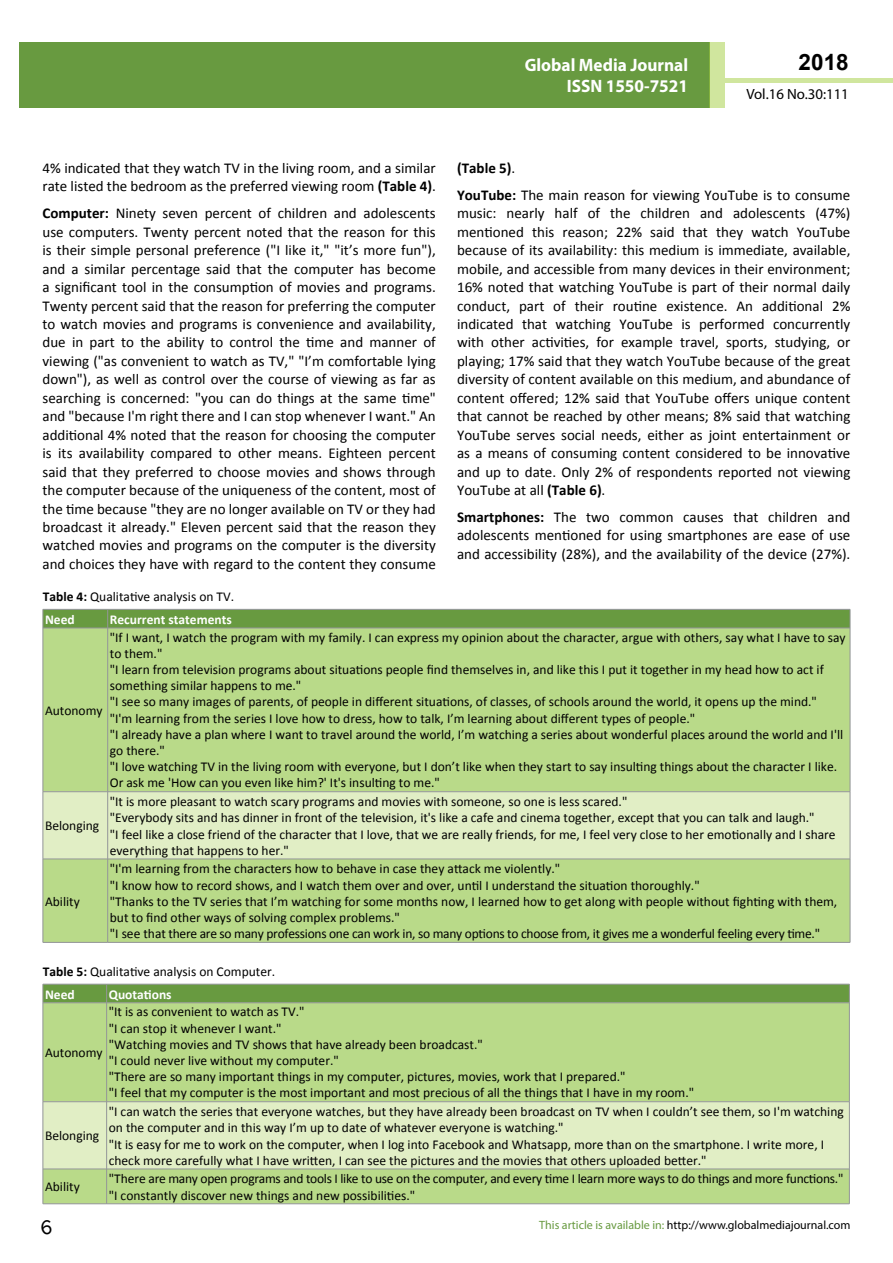
<style>
.page{position:relative;width:893px;height:1263px;background:#fff}
.page>*{position:absolute;margin:0;border:0;box-sizing:border-box;transform-origin:0 0}
.t1{font:25.5px "Tunga";color:#000}
.t2{font:700 22.5px "Arial";color:#000}
.t3{font:700 18px/21.6px "Myriad Pro";color:#fff;text-align:right;scale:.96 1}
.t4{font:15px/18.5px "Calibri";color:#000;text-align:justify}
.t5{font:14.85px "Myriad Pro";color:#000}
.t6{font:13.5px/16.2px "Calibri";color:#000}
.t7{font:13.5px/16.2px "Calibri";letter-spacing:-.02em;color:#000}
.t8{font:700 13.5px "Calibri";color:#fff}
.t9{font:12px "Myriad Pro";color:#000}
.s1{font-weight:700}
.s2{font-weight:700;color:#fff}
.s3{color:#689a40}
</style>
<div class="page">
<hr style="left:725px;top:78px;width:168px;height:4px;background:#d0e69e">
<div style="left:19px;top:42px;width:690px;height:66px;background:#689a40"></div>
<div style="left:709px;top:42px;width:16px;height:66px;background:#d0e69e"></div>
<div style="left:44px;top:629px;width:806px;height:313px;background:#b9da89"></div>
<div style="left:44px;top:792px;width:806px;height:67px;background:#e1eec5"></div>
<hr style="left:43px;top:628px;width:1px;height:164px;background:#939598">
<hr style="left:107px;top:628px;width:1px;height:164px;background:#939598">
<hr style="left:850px;top:628px;width:1px;height:164px;background:#939598">
<hr style="left:43px;top:791px;width:65px;height:1px;background:#939598">
<hr style="left:43px;top:792px;width:1px;height:67px;background:#939598">
<hr style="left:108px;top:791px;width:742px;height:1px;background:#939598">
<hr style="left:107px;top:792px;width:1px;height:67px;background:#939598">
<hr style="left:850px;top:792px;width:1px;height:67px;background:#939598">
<hr style="left:43px;top:859px;width:65px;height:1px;background:#939598">
<hr style="left:43px;top:859px;width:1px;height:83px;background:#939598">
<hr style="left:108px;top:859px;width:742px;height:1px;background:#939598">
<hr style="left:107px;top:859px;width:1px;height:83px;background:#939598">
<hr style="left:850px;top:859px;width:1px;height:83px;background:#939598">
<hr style="left:43px;top:942px;width:65px;height:1px;background:#939598">
<hr style="left:108px;top:942px;width:742px;height:1px;background:#939598">
<svg style="left:43px;top:609px;width:808px;height:19px;background:#6b9947"></svg>
<hr style="left:43px;top:628px;width:65px;height:1px;background:#939598">
<hr style="left:108px;top:628px;width:742px;height:1px;background:#939598">
<div style="left:44px;top:1003px;width:805px;height:200px;background:#b9da89"></div>
<div style="left:44px;top:1102px;width:805px;height:67px;background:#e1eec5"></div>
<hr style="left:43px;top:1003px;width:1px;height:99px;background:#939598">
<hr style="left:106px;top:1003px;width:1px;height:99px;background:#939598">
<hr style="left:849px;top:1003px;width:1px;height:99px;background:#939598">
<hr style="left:43px;top:1101px;width:64px;height:1px;background:#939598">
<hr style="left:43px;top:1102px;width:1px;height:67px;background:#939598">
<hr style="left:107px;top:1101px;width:742px;height:1px;background:#939598">
<hr style="left:106px;top:1102px;width:1px;height:67px;background:#939598">
<hr style="left:849px;top:1102px;width:1px;height:67px;background:#939598">
<hr style="left:43px;top:1169px;width:64px;height:1px;background:#939598">
<hr style="left:43px;top:1169px;width:1px;height:35px;background:#939598">
<hr style="left:107px;top:1169px;width:742px;height:1px;background:#939598">
<hr style="left:106px;top:1169px;width:1px;height:35px;background:#939598">
<hr style="left:849px;top:1169px;width:1px;height:35px;background:#939598">
<hr style="left:43px;top:1203px;width:64px;height:1px;background:#939598">
<hr style="left:107px;top:1203px;width:742px;height:1px;background:#939598">
<div style="left:43px;top:984px;width:807px;height:19px;background:#689a40"></div>
<hr style="left:43px;top:1002px;width:64px;height:1px;background:#939598">
<hr style="left:107px;top:1002px;width:742px;height:1px;background:#939598">
<h3 class="t3" style="left:517px;top:53px;width:198px">ARCHIVOS DE MEDICINA<br>ISSN 1698-9465</h3>
<h2 class="t2" style="left:799px;top:47px;width:52px">2018</h2>
<h3 class="t3" style="left:525px;top:53px;width:172px">Global Media Journal<br>ISSN 1550-7521</h3>
<p class="t5" style="left:746px;top:84px;width:104px">Vol.16 No.30:111</p>
<p class="t4" style="left:43px;top:159px;width:395px">4% indicated that they watch TV in the living room, and a similar rate listed the bedroom as the preferred viewing room <span class="s1">(Table 4)</span>.</p>
<p class="t4" style="left:43px;top:204px;width:395px"><span class="s1">Computer:</span> Ninety seven percent of children and adolescents use computers. Twenty percent noted that the reason for this is their simple personal preference ("I like it," "it’s more fun"), and a similar percentage said that the computer has become a significant tool in the consumption of movies and programs.<br>Twenty percent said that the reason for preferring the computer to watch movies and programs is convenience and availability, due in part to the ability to control the time and manner of viewing ("as convenient to watch as TV," "I’m comfortable lying down"), as well as control over the course of viewing as far as searching is concerned: "you can do things at the same time" and "because I'm right there and I can stop whenever I want." An additional 4% noted that the reason for choosing the computer is its availability compared to other means. Eighteen percent said that they preferred to choose movies and shows through the computer because of the uniqueness of the content, most of the time because "they are no longer available on TV or they had broadcast it already." Eleven percent said that the reason they watched movies and programs on the computer is the diversity and choices they have with regard to the content they consume</p>
<p class="t6" style="left:43px;top:588px;width:193px"><span class="s1">Table 4:</span> Qualitative analysis on TV.</p>
<p class="t8" style="left:45px;top:611px;width:31px">Need</p>
<p class="t8" style="left:110px;top:611px;width:123px">Recurrent statements</p>
<p class="t4" style="left:457px;top:154px;width:395px;line-height:27px"><span class="s1">(Table 5)</span>.<br><span class="s1">YouTube:</span> The main reason for viewing YouTube is to consume</p>
<p class="t4" style="left:457px;top:204px;width:395px">music: nearly half of the children and adolescents (47%) mentioned this reason; 22% said that they watch YouTube because of its availability: this medium is immediate, available, mobile, and accessible from many devices in their environment; 16% noted that watching YouTube is part of their normal daily conduct, part of their routine existence. An additional 2% indicated that watching YouTube is performed concurrently with other activities, for example travel, sports, studying, or playing; 17% said that they watch YouTube because of the great diversity of content available on this medium, and abundance of content offered; 12% said that YouTube offers unique content that cannot be reached by other means; 8% said that watching YouTube serves social needs, either as joint entertainment or as a means of consuming content considered to be innovative and up to date. Only 2% of respondents reported not viewing YouTube at all <span class="s1">(Table 6)</span>.</p>
<p class="t4" style="left:457px;top:508px;width:395px"><span class="s1">Smartphones:</span> The two common causes that children and adolescents mentioned for using smartphones are ease of use and accessibility (28%), and the availability of the device (27%).</p>
<p class="t6" style="left:110px;top:629px;width:737px">"If I want, I watch the program with my family. I can express my opinion about the character, argue with others, say what I have to say to them."<br>"I learn from television programs about situations people find themselves in, and like this I put it together in my head how to act if something similar happens to me."<br>"I see so many images of parents, of people in different situations, of classes, of schools around the world, it opens up the mind."<br>"I'm learning from the series I love how to dress, how to talk, I’m learning about different types of people."<br>"I already have a plan where I want to travel around the world, I’m watching a series about wonderful places around the world and I'll go there."<br>"I love watching TV in the living room with everyone, but I don’t like when they start to say insulting things about the character I like.<br>Or ask me 'How can you even like him?' It's insulting to me."</p>
<p class="t6" style="left:45px;top:702px;width:59px">Autonomy</p>
<p class="t6" style="left:45px;top:818px;width:56px">Belonging</p>
<p class="t6" style="left:45px;top:893px;width:36px">Ability</p>
<p class="t6" style="left:110px;top:793px;width:727px">"It is more pleasant to watch scary programs and movies with someone, so one is less scared."<br>"Everybody sits and has dinner in front of the television, it's like a cafe and cinema together, except that you can talk and laugh."<br>"I feel like a close friend of the character that I love, that we are really friends, for me, I feel very close to her emotionally and I share everything that happens to her."</p>
<p class="t6" style="left:110px;top:861px;width:729px">"I'm learning from the characters how to behave in case they attack me violently."<br>"I know how to record shows, and I watch them over and over, until I understand the situation thoroughly."<br>"Thanks to the TV series that I’m watching for some months now, I learned how to get along with people without fighting with them, but to find other ways of solving complex problems."<br>"I see that there are so many professions one can work in, so many options to choose from, it gives me a wonderful feeling every time."</p>
<p class="t6" style="left:43px;top:960px;width:234px;line-height:23px"><span class="s1">Table 5:</span> Qualitative analysis on Computer.<br><span class="s2">Need</span></p>
<p class="t8" style="left:109px;top:985px;width:64px">Quotations</p>
<p class="t6" style="left:109px;top:1004px;width:587px">"It is as convenient to watch as TV."<br>"I can stop it whenever I want."<br>"Watching movies and TV shows that have already been broadcast."<br>"I could never live without my computer."<br>"There are so many important things in my computer, pictures, movies, work that I prepared."<br>"I feel that my computer is the most important and most precious of all the things that I have in my room."</p>
<p class="t6" style="left:45px;top:1044px;width:59px">Autonomy</p>
<p class="t6" style="left:45px;top:1128px;width:56px">Belonging</p>
<p class="t6" style="left:109px;top:1103px;width:737px">"I can watch the series that everyone watches, but they have already been broadcast on TV when I couldn’t see them, so I'm watching on the computer and in this way I’m up to date of whatever everyone is watching."<br>"It is easy for me to work on the computer, when I log into Facebook and Whatsapp, more than on the smartphone. I write more, I check more carefully what I have written, I can see the pictures and the movies that others uploaded better."</p>
<p class="t6" style="left:45px;top:1179px;width:36px">Ability</p>
<p class="t7" style="left:109px;top:1171px;width:736px">"There are many open programs and tools I like to use on the computer, and every time I learn more ways to do things and more functions." "I constantly discover new things and new possibilities."</p>
<h1 class="t1" style="left:40px;top:1210px;width:14px">6</h1>
<p class="t9" style="left:539px;top:1218px;width:313px"><span class="s3">This article is available in:</span> http://www.globalmediajournal.com</p>
</div>
